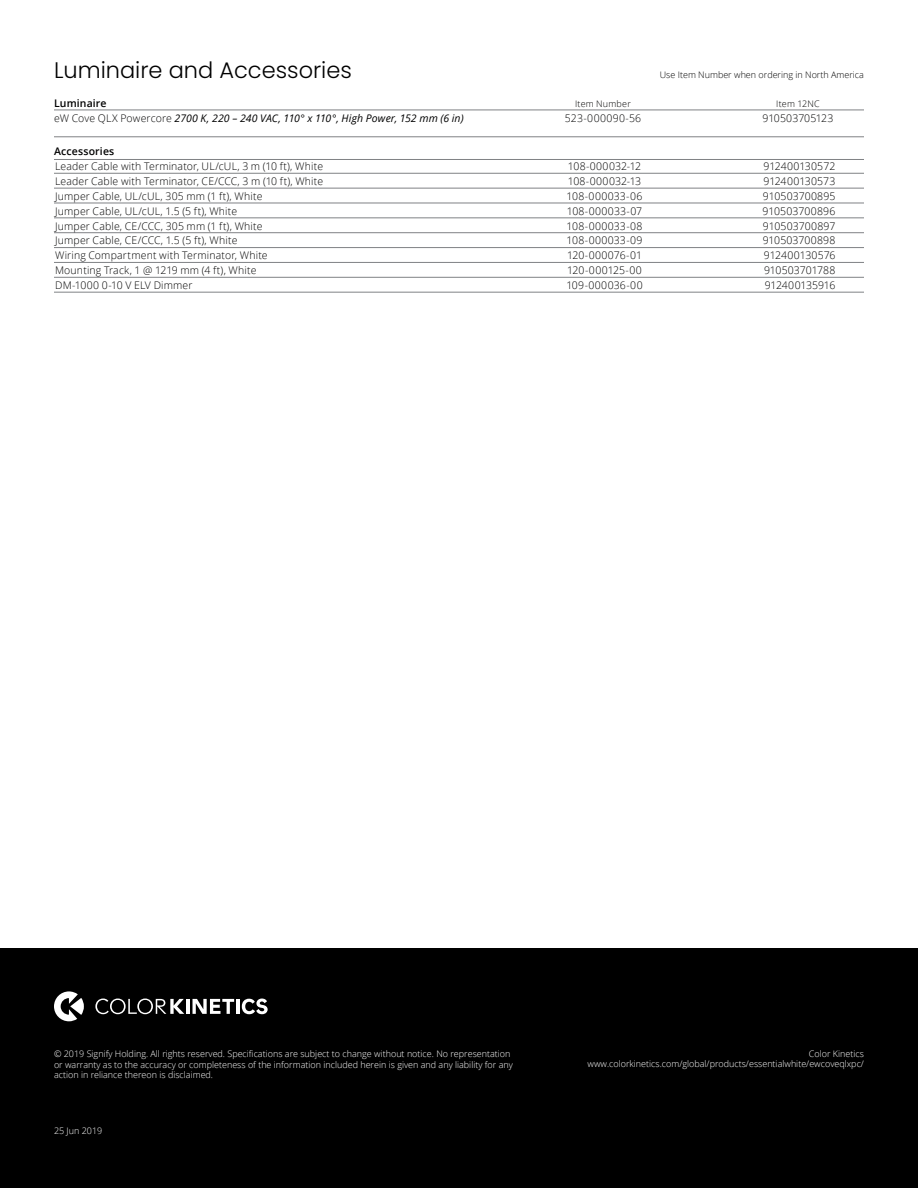
<style>
.page{position:relative;width:918px;height:1188px;background:#fff}
.page>*{position:absolute;margin:0;border:0;box-sizing:border-box;transform-origin:0 0}
.Bodycopy_9pt{font:300 22.5px "Poppins";color:#000}
.Part_Numbers{font:300 10.5px "Open Sans";letter-spacing:.015em;color:#000}
.Part_Numbers-2{font:italic 10.5px "Open Sans";letter-spacing:.01em;color:#000}
.Part_Numbers-3{font:300 10.5px "Open Sans";letter-spacing:-.005em;color:#000}
.Part_Number_Headline{font:600 10.5px "Open Sans";letter-spacing:.015em;color:#000}
.Part_Numbers-4{font:600 10.5px "Open Sans";letter-spacing:.01em;color:#000}
.Copyright_6_pt{font:300 9px/10.5px "Open Sans";color:#fff}
.Bulleted_text_7_pt{font:300 9px "Open Sans";color:#fff}
.Bodycopy_9pt-2{font:300 9px "Open Sans";color:#000}
.Part_Numbers-5{font:300 9px "Open Sans";letter-spacing:.025em;color:#000}
.boilerplate_6pt{font:300 9px "Open Sans";color:#fff}
.s1{font-weight:300;font-style:normal}
</style>
<div class="page">
<div style="left:0;top:948px;width:918px;height:240px;background:#000"></div>
<hr style="left:186px;top:999px;width:3px;height:15px;background:#fff">
<svg style="left:193px;top:999px;width:41px;height:15px"></svg>
<hr style="left:236px;top:999px;width:4px;height:15px;background:#fff">
<svg style="left:95px;top:999px;width:89px;height:15px"></svg>
<svg style="left:242px;top:999px;width:26px;height:15px"></svg>
<svg style="left:54px;top:991px;width:30px;height:30px"></svg>
<hr style="left:54px;top:110px;width:810px;height:1px;background:#808285">
<hr style="left:54px;top:136px;width:810px;height:1px;background:#808285">
<hr style="left:54px;top:159px;width:810px;height:1px;background:#808285">
<hr style="left:54px;top:173px;width:810px;height:1px;background:#808285">
<hr style="left:54px;top:188px;width:810px;height:1px;background:#808285">
<hr style="left:54px;top:203px;width:810px;height:1px;background:#808285">
<hr style="left:54px;top:217px;width:810px;height:1px;background:#808285">
<hr style="left:54px;top:232px;width:810px;height:1px;background:#808285">
<hr style="left:54px;top:247px;width:810px;height:1px;background:#808285">
<hr style="left:54px;top:262px;width:810px;height:1px;background:#808285">
<hr style="left:54px;top:277px;width:810px;height:1px;background:#808285">
<hr style="left:54px;top:292px;width:810px;height:1px;background:#808285">
<p class="Bodycopy_9pt" style="left:54px;top:57px;width:299px">Luminaire and Accessories</p>
<p class="Bodycopy_9pt-2" style="left:660px;top:68px;width:206px">Use Item Number when ordering in North America</p>
<p class="Part_Numbers-4" style="left:54px;top:96px;width:54px">Luminaire</p>
<p class="Part_Numbers-5" style="left:575px;top:97px;width:57px">Item Number</p>
<p class="Part_Numbers-5" style="left:776px;top:97px;width:45px">Item 12NC</p>
<p class="Part_Numbers-2" style="left:54px;top:111px;width:411px"><span class="s1">eW Cove QLX Powercore</span> 2700 K, 220 – 240 VAC, 110° x 110°, High Power, 152 mm (6 in)</p>
<p class="Part_Numbers" style="left:565px;top:111px;width:78px">523-000090-56</p>
<p class="Part_Numbers-3" style="left:762px;top:111px;width:73px">910503705123</p>
<p class="Part_Number_Headline" style="left:54px;top:144px;width:62px">Accessories</p>
<p class="Part_Numbers" style="left:55px;top:159px;width:270px">Leader Cable with Terminator, UL/cUL, 3 m (10 ft), White</p>
<p class="Part_Numbers" style="left:568px;top:159px;width:75px">108-000032-12</p>
<p class="Part_Numbers" style="left:764px;top:159px;width:73px">912400130572</p>
<p class="Part_Numbers" style="left:55px;top:174px;width:270px">Leader Cable with Terminator, CE/CCC, 3 m (10 ft), White</p>
<p class="Part_Numbers" style="left:568px;top:174px;width:75px">108-000032-13</p>
<p class="Part_Numbers" style="left:764px;top:174px;width:74px">912400130573</p>
<p class="Part_Numbers" style="left:55px;top:189px;width:209px">Jumper Cable, UL/cUL, 305 mm (1 ft), White</p>
<p class="Part_Numbers" style="left:567px;top:189px;width:77px">108-000033-06</p>
<p class="Part_Numbers" style="left:763px;top:189px;width:74px">910503700895</p>
<p class="Part_Numbers" style="left:55px;top:204px;width:184px">Jumper Cable, UL/cUL, 1.5 (5 ft), White</p>
<p class="Part_Numbers" style="left:567px;top:204px;width:77px">108-000033-07</p>
<p class="Part_Numbers" style="left:763px;top:204px;width:74px">910503700896</p>
<p class="Part_Numbers" style="left:55px;top:219px;width:209px">Jumper Cable, CE/CCC, 305 mm (1 ft), White</p>
<p class="Part_Numbers" style="left:567px;top:219px;width:77px">108-000033-08</p>
<p class="Part_Numbers" style="left:763px;top:219px;width:74px">910503700897</p>
<p class="Part_Numbers" style="left:55px;top:233px;width:184px">Jumper Cable, CE/CCC, 1.5 (5 ft), White</p>
<p class="Part_Numbers" style="left:567px;top:233px;width:77px">108-000033-09</p>
<p class="Part_Numbers" style="left:763px;top:233px;width:74px">910503700898</p>
<p class="Part_Numbers" style="left:55px;top:248px;width:214px">Wiring Compartment with Terminator, White</p>
<p class="Part_Numbers" style="left:567px;top:248px;width:77px">120-000076-01</p>
<p class="Part_Numbers-3" style="left:764px;top:248px;width:73px">912400130576</p>
<p class="Part_Numbers" style="left:55px;top:263px;width:203px">Mounting Track, 1 @ 1219 mm (4 ft), White</p>
<p class="Part_Numbers" style="left:567px;top:263px;width:76px">120-000125-00</p>
<p class="Part_Numbers-3" style="left:764px;top:263px;width:73px">910503701788</p>
<p class="Part_Numbers" style="left:55px;top:278px;width:139px">DM-1000 0-10 V ELV Dimmer</p>
<p class="Part_Numbers" style="left:566px;top:278px;width:78px">109-000036-00</p>
<p class="Part_Numbers-3" style="left:765px;top:278px;width:72px">912400135916</p>
<p class="Copyright_6_pt" style="left:54px;top:1048px;width:460px">© 2019 Signify Holding. All rights reserved. Specifications are subject to change without notice. No representation or warranty as to the accuracy or completeness of the information included herein is given and any liability for any action in reliance thereon is disclaimed.</p>
<p class="boilerplate_6pt" style="left:54px;top:1125px;width:50px">25 Jun 2019</p>
<p class="Copyright_6_pt" style="left:809px;top:1048px;width:57px">Color Kinetics</p>
<p class="Bulleted_text_7_pt" style="left:588px;top:1058px;width:278px">www.colorkinetics.com/global/products/essentialwhite/ewcoveqlxpc/</p>
</div>
